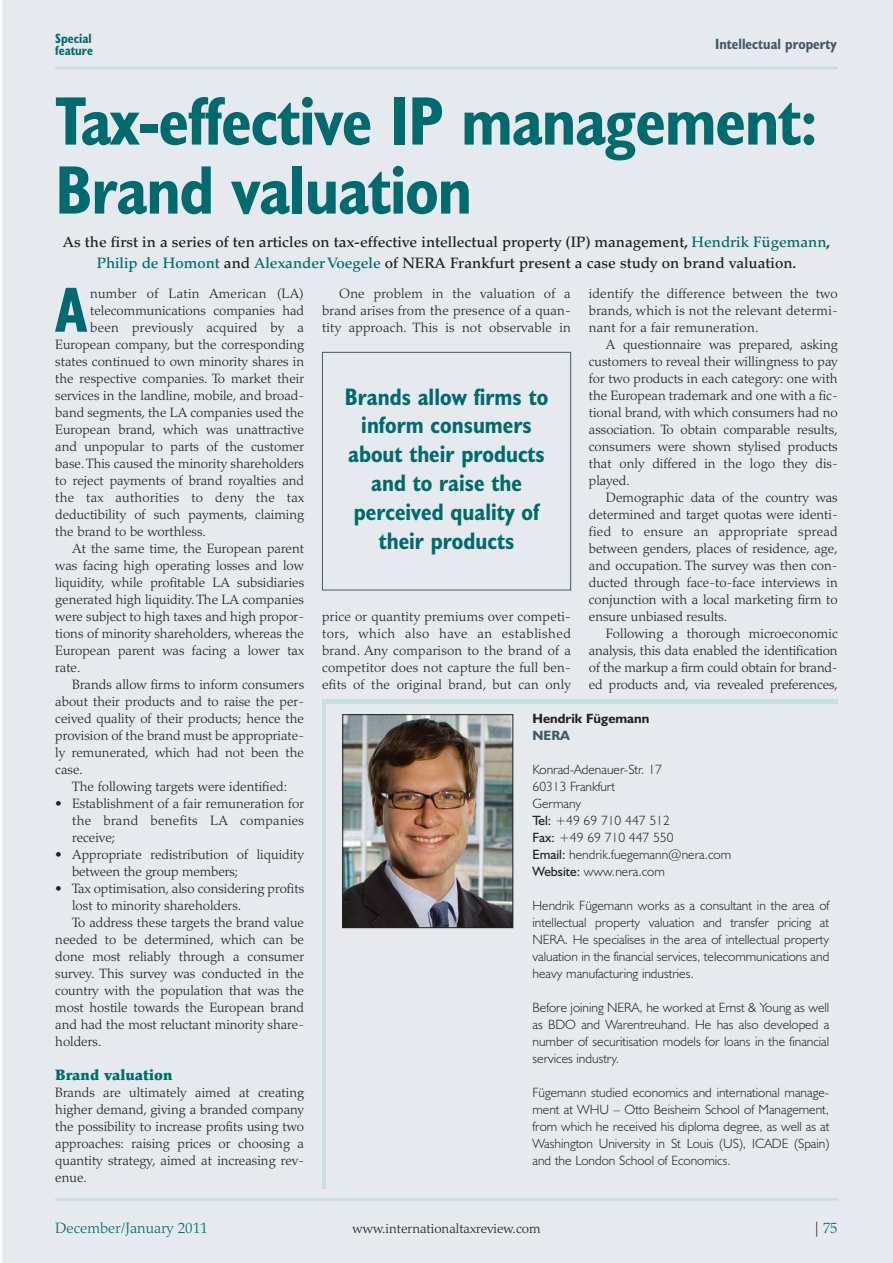
<style>
.page{position:relative;width:893px;height:1263px;background:#fff}
.page>*{position:absolute;margin:0;border:0;box-sizing:border-box;transform-origin:0 0}
.t1{font:700 condensed 69px/69px "Humanist 521 BT";letter-spacing:-.015em;color:#006b6e}
.t2{font:700 condensed 64.2px "Humanist 521 BT";color:#006b6e}
.t3{font:700 condensed 24px/28.8px "Humanist 521 BT";color:#006b6e;text-align:center}
.t4{font:500 15px/21px "Palatino";color:#231f20;text-align:center}
.t5{font:300 15px "Palatino";color:#006b6e}
.t6{font:700 condensed 15px "Humanist 521 BT";color:#405968}
.t7{font:900 15px "Palatino";color:#006b6e}
.t8{font:300 13.5px/17px "Palatino";color:#231f20;text-align:justify}
.t9{font:300 13.5px/17px "Humanist 521 BT";color:#231f20;text-align:justify}
.t10{font:300 13.5px "Palatino";letter-spacing:.02em;color:#231f20}
.t11{font:700 13.5px "Humanist 521 BT";color:#231f20}
.t12{font:700 condensed 13.5px/12px "Humanist 521 BT";color:#006b6e}
.t13{font:700 13.5px "Humanist 521 BT";color:#405968}
.s1{color:#006b6e}
.s2{font-weight:400}
.s3{color:#231f20}
</style>
<div class="page">
<div style="left:2px;top:0;width:891px;height:1263px;background:#e6eaee"></div>
<hr style="left:55px;top:1198px;width:783px;height:2px;background:#c8dfe1">
<hr style="left:55px;top:67px;width:783px;height:2px;background:#c8dfe1">
<img style="left:344px;top:716px;width:167px;height:210px">
<div style="left:342px;top:714px;width:171px;height:214px;border:1px solid #231f20"></div>
<div style="left:322px;top:352px;width:249px;height:238px;border:1px solid #405968"></div>
<p class="t12" style="left:55px;top:34px;width:39px">Special feature</p>
<p class="t6" style="left:715px;top:38px;width:123px">Intellectual property</p>
<h1 class="t1" style="left:55px;top:94px;width:764px">Tax-effective IP management:<br>Brand valuation</h1>
<p class="t4" style="left:63px;top:233px;width:769px">As the first in a series of ten articles on tax-effective intellectual property (IP) management, <span class="s1">Hendrik Fügemann</span>,<br><span class="s1">Philip de Homont</span> and <span class="s1">Alexander Voegele</span> of NERA Frankfurt present a case study on brand valuation.</p>
<h2 class="t2" style="left:55px;top:288px;width:33px">A</h2>
<p class="t10" style="left:90px;top:288px;width:215px">number of Latin American (LA)</p>
<p class="t8" style="left:90px;top:303px;width:215px">telecommunications companies had</p>
<p class="t10" style="left:90px;top:322px;width:215px">been previously acquired by a</p>
<p class="t8" style="left:55px;top:337px;width:250px">European company, but the corresponding</p>
<p class="t8" style="left:55px;top:354px;width:250px">states continued to own minority shares in</p>
<p class="t8" style="left:55px;top:371px;width:250px">the respective companies. To market their</p>
<p class="t8" style="left:55px;top:388px;width:250px">services in the landline, mobile, and broad-</p>
<p class="t8" style="left:55px;top:405px;width:250px">band segments, the LA companies used the</p>
<p class="t8" style="left:55px;top:422px;width:250px">European brand, which was unattractive</p>
<p class="t8" style="left:55px;top:439px;width:250px">and unpopular to parts of the customer</p>
<p class="t8" style="left:55px;top:456px;width:250px">base. This caused the minority shareholders</p>
<p class="t8" style="left:55px;top:473px;width:250px">to reject payments of brand royalties and</p>
<p class="t10" style="left:55px;top:492px;width:250px">the tax authorities to deny the tax</p>
<p class="t8" style="left:55px;top:507px;width:250px">deductibility of such payments, claiming</p>
<p class="t8" style="left:55px;top:524px;width:152px">the brand to be worthless.</p>
<p class="t8" style="left:72px;top:541px;width:233px">At the same time, the European parent</p>
<p class="t8" style="left:55px;top:558px;width:250px">was facing high operating losses and low</p>
<p class="t8" style="left:55px;top:575px;width:250px">liquidity, while profitable LA subsidiaries</p>
<p class="t8" style="left:55px;top:592px;width:250px">generated high liquidity. The LA companies</p>
<p class="t8" style="left:55px;top:609px;width:250px">were subject to high taxes and high propor-</p>
<p class="t8" style="left:55px;top:626px;width:250px">tions of minority shareholders, whereas the</p>
<p class="t8" style="left:55px;top:643px;width:250px">European parent was facing a lower tax</p>
<p class="t8" style="left:55px;top:660px;width:27px">rate.</p>
<p class="t8" style="left:72px;top:677px;width:233px">Brands allow firms to inform consumers</p>
<p class="t8" style="left:55px;top:694px;width:250px">about their products and to raise the per-</p>
<p class="t8" style="left:55px;top:711px;width:250px">ceived quality of their products; hence the</p>
<p class="t8" style="left:55px;top:728px;width:250px">provision of the brand must be appropriate-</p>
<p class="t8" style="left:55px;top:745px;width:250px">ly remunerated, which had not been the</p>
<p class="t8" style="left:55px;top:762px;width:29px">case.</p>
<p class="t8" style="left:72px;top:779px;width:216px">The following targets were identified:</p>
<p class="t8" style="left:72px;top:796px;width:233px;text-indent:-17px">• Establishment of a fair remuneration for the brand benefits LA companies receive;</p>
<p class="t8" style="left:72px;top:847px;width:233px;text-indent:-17px">• Appropriate redistribution of liquidity between the group members;</p>
<p class="t8" style="left:55px;top:881px;width:250px">• Tax optimisation, also considering profits</p>
<p class="t8" style="left:72px;top:898px;width:171px">lost to minority shareholders.</p>
<p class="t8" style="left:72px;top:915px;width:233px">To address these targets the brand value</p>
<p class="t8" style="left:55px;top:932px;width:250px">needed to be determined, which can be</p>
<p class="t8" style="left:55px;top:949px;width:250px">done most reliably through a consumer</p>
<p class="t8" style="left:55px;top:966px;width:250px">survey. This survey was conducted in the</p>
<p class="t8" style="left:55px;top:983px;width:250px">country with the population that was the</p>
<p class="t8" style="left:55px;top:1000px;width:250px">most hostile towards the European brand</p>
<p class="t8" style="left:55px;top:1017px;width:250px">and had the most reluctant minority share-</p>
<p class="t8" style="left:55px;top:1034px;width:48px">holders.</p>
<p class="t7" style="left:55px;top:1069px;width:119px">Brand valuation</p>
<p class="t8" style="left:55px;top:1085px;width:250px">Brands are ultimately aimed at creating higher demand, giving a branded company the possibility to increase profits using two approaches: raising prices or choosing a quantity strategy, aimed at increasing rev&shy;enue.</p>
<p class="t8" style="left:322px;top:286px;width:250px;text-indent:17px">One problem in the valuation of a brand arises from the presence of a quan&shy;tity approach. This is not observable in</p>
<h3 class="t3" style="left:345px;top:385px;width:205px">Brands allow firms to inform consumers about their products and to raise the perceived quality of their products</h3>
<p class="t8" style="left:322px;top:609px;width:250px">price or quantity premiums over competi&shy;tors, which also have an established brand. Any comparison to the brand of a competitor does not capture the full ben&shy;efits of the original brand, but can only</p>
<p class="t8" style="left:589px;top:286px;width:250px">identify the difference between the two brands, which is not the relevant determi&shy;nant for a fair remuneration.</p>
<p class="t8" style="left:589px;top:337px;width:250px;text-indent:17px">A questionnaire was prepared, asking customers to reveal their willingness to pay for two products in each category: one with the European trademark and one with a fic&shy;tional brand, with which consumers had no association. To obtain comparable results, consumers were shown stylised products that only differed in the logo they dis&shy;played.</p>
<p class="t8" style="left:589px;top:490px;width:250px;text-indent:17px">Demographic data of the country was determined and target quotas were identi&shy;fied to ensure an appropriate spread between genders, places of residence, age, and occupation. The survey was then con&shy;ducted through face-to-face interviews in conjunction with a local marketing firm to ensure unbiased results.</p>
<p class="t8" style="left:589px;top:626px;width:250px;text-indent:17px">Following a thorough microeconomic analysis, this data enabled the identification of the markup a firm could obtain for brand&shy;ed products and, via revealed preferences,</p>
<p class="t11" style="left:532px;top:714px;width:118px">Hendrik Fügemann</p>
<p class="t13" style="left:532px;top:731px;width:39px">NERA</p>
<p class="t9" style="left:532px;top:762px;width:200px;text-align:left">Konrad-Adenauer-Str. 17<br>60313 Frankfurt<br>Germany<br><span class="s2">Tel:</span> +49 69 710 447 512<br><span class="s2">Fax:</span> +49 69 710 447 550<br><span class="s2">Email:</span> hendrik.fuegemann@nera.com<br><span class="s2">Website:</span> www.nera.com</p>
<p class="t9" style="left:532px;top:898px;width:298px">Hendrik Fügemann works as a consultant in the area of intellectual property valuation and transfer pricing at NERA. He specialises in the area of intellectual property valuation in the financial services, telecommunications and heavy manufacturing industries.</p>
<p class="t9" style="left:532px;top:1000px;width:298px">Before joining NERA, he worked at Ernst &amp; Young as well as BDO and Warentreuhand. He has also developed a number of securitisation models for loans in the financial services industry.</p>
<p class="t9" style="left:532px;top:1085px;width:298px">Fügemann studied economics and international manage&shy;ment at WHU – Otto Beisheim School of Management, from which he received his diploma degree, as well as at Washington University in St Louis (US), ICADE (Spain) and the London School of Economics.</p>
<p class="t5" style="left:55px;top:1222px;width:154px">December/January 2011</p>
<p class="t8" style="left:353px;top:1221px;width:189px">www.internationaltaxreview.com</p>
<p class="t5" style="left:815px;top:1222px;width:24px"><span class="s3">|</span> 75</p>
</div>
